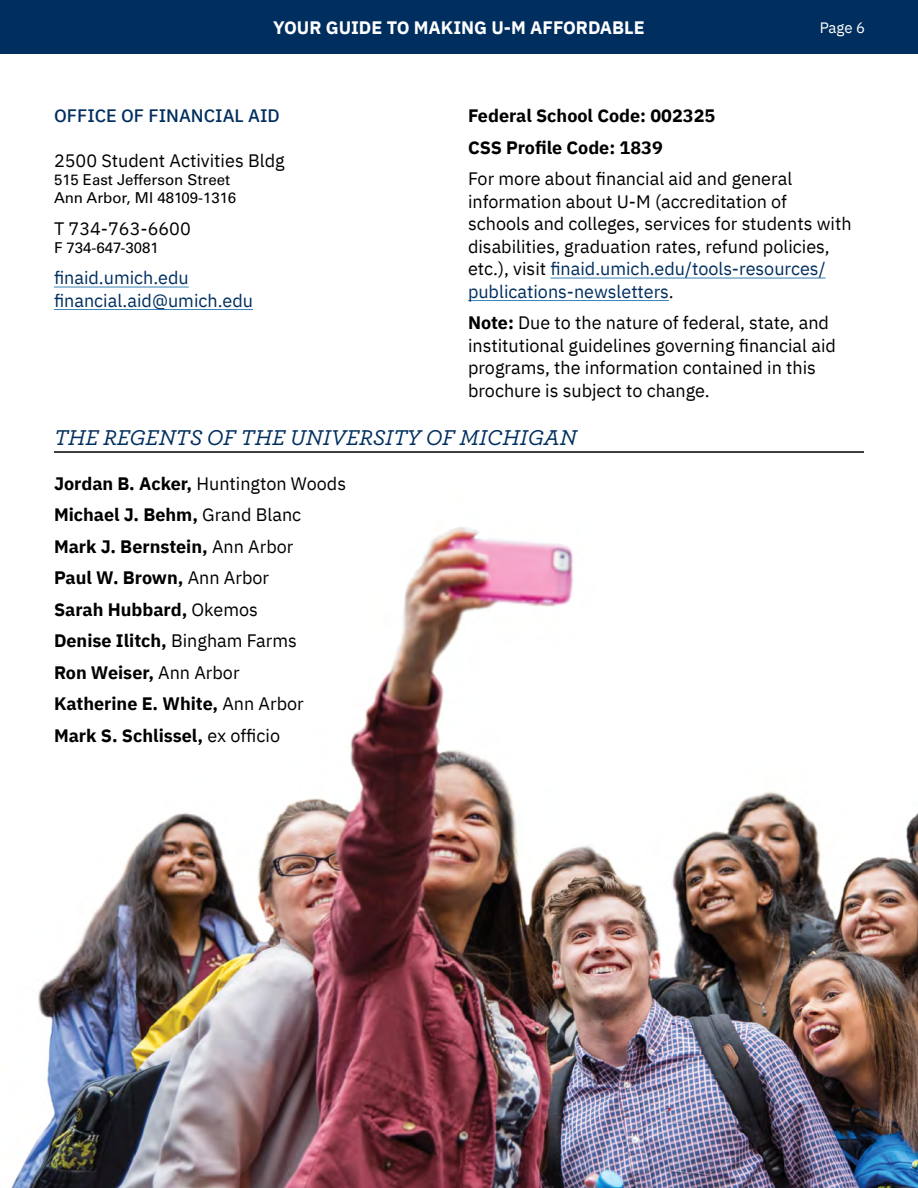
<style>
.page{position:relative;width:918px;height:1188px;background:#fff}
.page>*{position:absolute;margin:0;border:0;box-sizing:border-box;transform-origin:0 0}
.Head{font:italic 500 22.5px "Archer";color:#002e5e}
.Body_text{font:18px/22.5px "IBM Plex Sans";color:#000}
.Body_text-2{font:700 18px "IBM Plex Sans";color:#000}
.Body_text-3{font:18px/22.5px "IBM Plex Sans";color:#002e5e}
.t1{font:700 18px "IBM Plex Sans";color:#fff}
.Subhead{font:500 18px "IBM Plex Sans";color:#002e5e}
.Body_text_no_space_b{font:15px "Univers";color:#000}
.t2{font:15px "IBM Plex Sans";color:#fff}
.s1{color:#002e5e}
.s2{font-weight:700}
.s3{font-weight:400}
</style>
<div class="page">
<div style="left:0;top:0;width:918px;height:54px;background:#002e5e"></div>
<img style="left:11px;top:527px;width:907px;height:661px">
<hr style="left:54px;top:287px;width:135px;height:1px;background:#3a84b6">
<hr style="left:54px;top:309px;width:199px;height:1px;background:#3a84b6">
<hr style="left:550px;top:278px;width:276px;height:1px;background:#3a84b6">
<hr style="left:468px;top:300px;width:201px;height:1px;background:#3a84b6">
<hr style="left:54px;top:451px;width:810px;height:2px;background:#000">
<p class="t1" style="left:273px;top:13px;width:373px">YOUR GUIDE TO MAKING U-M AFFORDABLE</p>
<p class="t2" style="left:820px;top:16px;width:47px">Page 6</p>
<p class="Body_text-2" style="left:468px;top:101px;width:249px">Federal School Code: 002325</p>
<p class="Body_text-2" style="left:468px;top:133px;width:196px">CSS Profile Code: 1839</p>
<p class="Body_text" style="left:468px;top:166px;width:385px">For more about financial aid and general information about U-M (accreditation of schools and colleges, services for students with disabilities, graduation rates, refund policies, etc.), visit <span class="s1">finaid.umich.edu/tools-resources/ publications-newsletters</span>.</p>
<p class="Body_text" style="left:468px;top:310px;width:369px"><span class="s2">Note:</span> Due to the nature of federal, state, and institutional guidelines governing financial aid programs, the information contained in this brochure is subject to change.</p>
<h2 class="Head" style="left:54px;top:420px;width:524px">THE REGENTS OF THE UNIVERSITY OF MICHIGAN</h2>
<p class="Body_text" style="left:54px;top:470px;width:294px"><span class="s2">Jordan B. Acker,</span> Huntington Woods</p>
<p class="Body_text-2" style="left:54px;top:500px;width:249px">Michael J. Behm, <span class="s3">Grand Blanc</span></p>
<p class="Body_text-2" style="left:54px;top:532px;width:241px">Mark J. Bernstein, <span class="s3">Ann Arbor</span></p>
<p class="Body_text-2" style="left:54px;top:563px;width:217px">Paul W. Brown, <span class="s3">Ann Arbor</span></p>
<p class="Body_text-2" style="left:54px;top:595px;width:205px">Sarah Hubbard, <span class="s3">Okemos</span></p>
<p class="Body_text-2" style="left:54px;top:626px;width:244px">Denise Ilitch, <span class="s3">Bingham Farms</span></p>
<p class="Body_text-2" style="left:54px;top:658px;width:187px">Ron Weiser, <span class="s3">Ann Arbor</span></p>
<p class="Body_text-2" style="left:54px;top:689px;width:251px">Katherine E. White, <span class="s3">Ann Arbor</span></p>
<p class="Body_text-2" style="left:54px;top:721px;width:228px">Mark S. Schlissel, <span class="s3">ex officio</span></p>
<h3 class="Subhead" style="left:54px;top:102px;width:227px">OFFICE OF FINANCIAL AID</h3>
<p class="Body_text" style="left:54px;top:148px;width:232px">2500 Student Activities Bldg</p>
<p class="Body_text_no_space_b" style="left:54px;top:171px;width:178px">515 East Jefferson Street</p>
<p class="Body_text_no_space_b" style="left:54px;top:189px;width:184px">Ann Arbor, MI 48109-1316</p>
<p class="Body_text" style="left:54px;top:215px;width:138px">T 734-763-6600</p>
<p class="Body_text_no_space_b" style="left:54px;top:238px;width:106px">F 734-647-3081</p>
<p class="Body_text-3" style="left:54px;top:265px;width:201px">finaid.umich.edu financial.aid@umich.edu</p>
</div>
